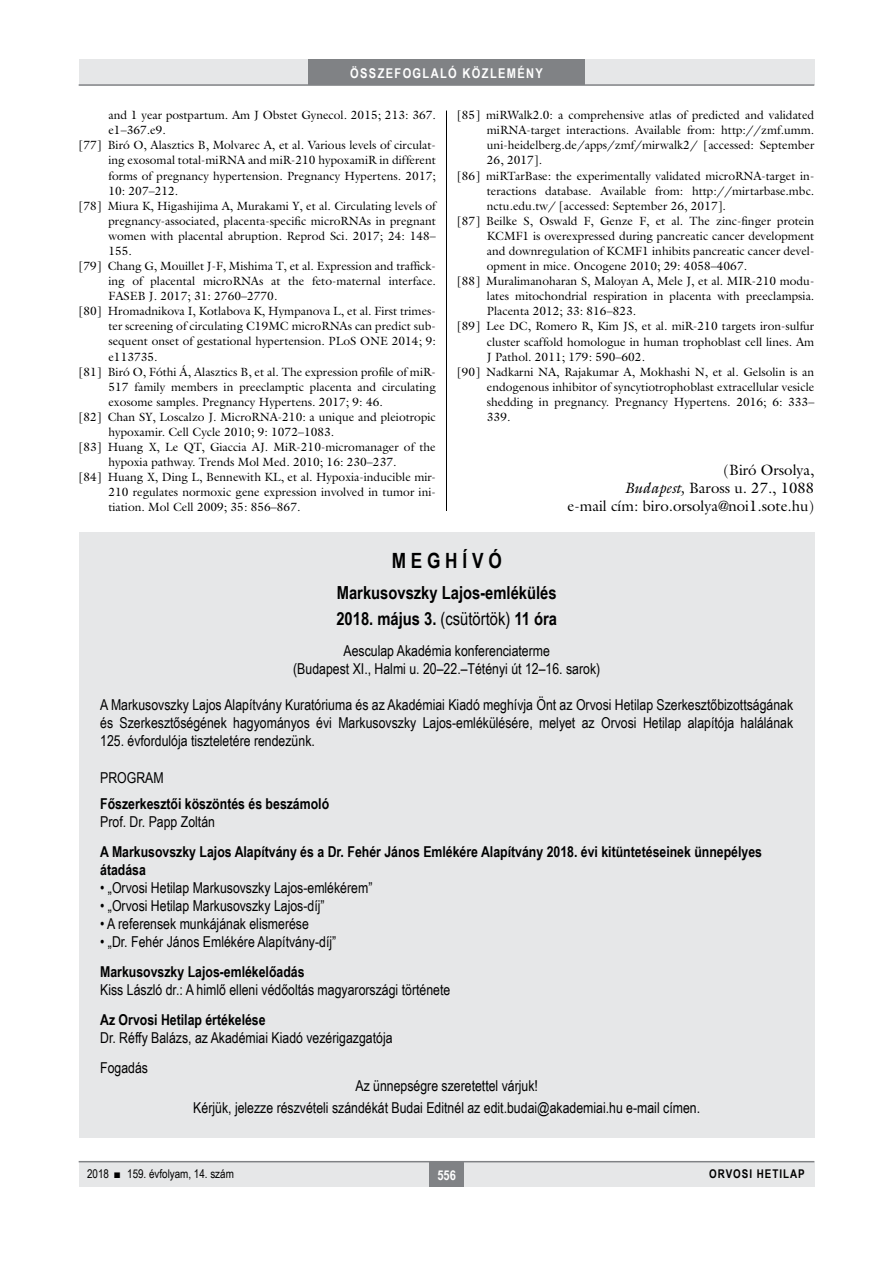
<style>
.page{position:relative;width:893px;height:1263px;background:#fff}
.page>*{position:absolute;margin:0;border:0;box-sizing:border-box;transform-origin:0 0}
.Rendezvenyek_cim{font:700 21px "Arial Narrow";color:#000}
.Rendezvenyek_cim-2{font:700 18px "Arial Narrow";color:#000}
.Rendezvenyek_cim-3{font:15px/18px "Arial Narrow";color:#000;text-align:justify}
.Rendezvenyek_cim-4{font:700 15px/18px "Arial Narrow";color:#000}
.irodalom_szerzo{font:15px "Galliard Reg";color:#000}
.t1{font:700 13.5px "Arial Narrow";letter-spacing:.1em;color:#fff}
.t2{font:12px/15.1px "Galliard Reg";color:#000;text-align:justify}
.t3{font:12px "Arial Narrow";color:#000}
.t4{font:700 12px "Arial Narrow";letter-spacing:.08em;color:#000}
.s1{font-style:italic}
.s2{font-weight:400}
</style>
<div class="page">
<div style="left:79px;top:1161px;width:735px;height:25px;background:#e6e7e8"></div>
<hr style="left:79px;top:1161px;width:735px;height:1px;background:#808285">
<div style="left:430px;top:1161px;width:34px;height:25px;background:#808285"></div>
<div style="left:79px;top:60px;width:735px;height:25px;background:#e6e7e8"></div>
<div style="left:308px;top:60px;width:277px;height:25px;background:#808285"></div>
<hr style="left:79px;top:84px;width:735px;height:2px;background:#808285">
<hr style="left:446px;top:111px;width:1px;height:1026px;background:#000">
<div style="left:79px;top:531px;width:736px;height:606px;background:#e6e7e8"></div>
<p class="t1" style="left:350px;top:63px;width:194px">ÖSSZEFOGLALÓ KÖZLEMÉNY</p>
<p class="t2" style="left:108px;top:107px;width:329px">and 1 year postpartum. Am J Obstet Gynecol. 2015; 213: 367. e1–367.e9.</p>
<p class="t2" style="left:108px;top:138px;width:329px;text-indent:-30px">[77] Biró O, Alasztics B, Molvarec A, et al. Various levels of circulat&shy;ing exosomal total-miRNA and miR-210 hypoxamiR in different forms of pregnancy hypertension. Pregnancy Hypertens. 2017; 10: 207–212.</p>
<p class="t2" style="left:108px;top:198px;width:329px;text-indent:-30px">[78] Miura K, Higashijima A, Murakami Y, et al. Circulating levels of pregnancy-associated, placenta-specific microRNAs in pregnant women with placental abruption. Reprod Sci. 2017; 24: 148– 155.</p>
<p class="t2" style="left:108px;top:258px;width:329px;text-indent:-30px">[79] Chang G, Mouillet J-F, Mishima T, et al. Expression and traffick&shy;ing of placental microRNAs at the feto-maternal interface.<br>FASEB J. 2017; 31: 2760–2770.</p>
<p class="t2" style="left:108px;top:303px;width:329px;text-indent:-30px">[80] Hromadnikova I, Kotlabova K, Hympanova L, et al. First trimes&shy;ter screening of circulating C19MC microRNAs can predict sub&shy;sequent onset of gestational hypertension. PLoS ONE 2014; 9: e113735.</p>
<p class="t2" style="left:108px;top:364px;width:329px;text-indent:-30px">[81] Biró O, Fóthi Á, Alasztics B, et al. The expression profile of miR-517 family members in preeclamptic placenta and circulating exosome samples. Pregnancy Hypertens. 2017; 9: 46.</p>
<p class="t2" style="left:108px;top:409px;width:329px;text-indent:-30px">[82] Chan SY, Loscalzo J. MicroRNA-210: a unique and pleiotropic hypoxamir. Cell Cycle 2010; 9: 1072–1083.</p>
<p class="t2" style="left:108px;top:439px;width:329px;text-indent:-30px">[83] Huang X, Le QT, Giaccia AJ. MiR-210-micromanager of the hypoxia pathway. Trends Mol Med. 2010; 16: 230–237.</p>
<p class="t2" style="left:108px;top:469px;width:329px;text-indent:-30px">[84] Huang X, Ding L, Bennewith KL, et al. Hypoxia-inducible mir-210 regulates normoxic gene expression involved in tumor ini&shy;tiation. Mol Cell 2009; 35: 856–867.</p>
<p class="t2" style="left:487px;top:107px;width:329px;text-indent:-30px">[85] miRWalk2.0: a comprehensive atlas of predicted and validated miRNA-target interactions. Available from: http://zmf.umm. uni-heidelberg.de/apps/zmf/mirwalk2/ [accessed: September 26, 2017].</p>
<p class="t2" style="left:487px;top:168px;width:329px;text-indent:-30px">[86] miRTarBase: the experimentally validated microRNA-target in&shy;teractions database. Available from: http://mirtarbase.mbc. nctu.edu.tw/ [accessed: September 26, 2017].</p>
<p class="t2" style="left:487px;top:213px;width:329px;text-indent:-30px">[87] Beilke S, Oswald F, Genze F, et al. The zinc-finger protein KCMF1 is overexpressed during pancreatic cancer development and downregulation of KCMF1 inhibits pancreatic cancer devel&shy;opment in mice. Oncogene 2010; 29: 4058–4067.</p>
<p class="t2" style="left:487px;top:273px;width:329px;text-indent:-30px">[88] Muralimanoharan S, Maloyan A, Mele J, et al. MIR-210 modu&shy;lates mitochondrial respiration in placenta with preeclampsia.<br>Placenta 2012; 33: 816–823.</p>
<p class="t2" style="left:487px;top:319px;width:329px;text-indent:-30px">[89] Lee DC, Romero R, Kim JS, et al. miR-210 targets iron-sulfur cluster scaffold homologue in human trophoblast cell lines. Am J Pathol. 2011; 179: 590–602.</p>
<p class="t2" style="left:487px;top:364px;width:329px;text-indent:-30px">[90] Nadkarni NA, Rajakumar A, Mokhashi N, et al. Gelsolin is an endogenous inhibitor of syncytiotrophoblast extracellular vesicle shedding in pregnancy. Pregnancy Hypertens. 2016; 6: 333– 339.</p>
<p class="irodalom_szerzo" style="left:723px;top:461px;width:92px">(Biró Orsolya,</p>
<p class="irodalom_szerzo" style="left:625px;top:479px;width:191px"><span class="s1">Budapest,</span> Baross u. 27., 1088</p>
<p class="irodalom_szerzo" style="left:568px;top:497px;width:248px">e-mail cím: biro.orsolya@noi1.sote.hu)</p>
<p class="Rendezvenyek_cim" style="left:392px;top:545px;width:112px">M E G H Í V Ó</p>
<p class="Rendezvenyek_cim-2" style="left:337px;top:579px;width:221px">Markusovszky Lajos-emlékülés</p>
<p class="Rendezvenyek_cim-2" style="left:336px;top:605px;width:222px">2018. május 3. <span class="s2">(csütörtök)</span> 11 óra</p>
<p class="Rendezvenyek_cim-3" style="left:343px;top:642px;width:208px">Aesculap Akadémia konferenciaterme</p>
<p class="Rendezvenyek_cim-3" style="left:293px;top:660px;width:309px">(Budapest XI., Halmi u. 20–22.–Tétényi út 12–16. sarok)</p>
<p class="Rendezvenyek_cim-3" style="left:100px;top:696px;width:695px">A Markusovszky Lajos Alapítvány Kuratóriuma és az Akadémiai Kiadó meghívja Önt az Orvosi Hetilap Szerkesztőbizottságának és Szerkesztőségének hagyományos évi Markusovszky Lajos-emlékülésére, melyet az Orvosi Hetilap alapítója halálának 125. évfordulója tiszteletére rendezünk.</p>
<p class="Rendezvenyek_cim-3" style="left:100px;top:768px;width:65px">PROGRAM</p>
<p class="Rendezvenyek_cim-4" style="left:100px;top:794px;width:231px">Főszerkesztői köszöntés és beszámoló</p>
<p class="Rendezvenyek_cim-3" style="left:100px;top:812px;width:116px">Prof. Dr. Papp Zoltán</p>
<p class="Rendezvenyek_cim-4" style="left:100px;top:842px;width:663px">A Markusovszky Lajos Alapítvány és a Dr. Fehér János Emlékére Alapítvány 2018. évi kitüntetéseinek ünnepélyes átadása</p>
<p class="Rendezvenyek_cim-3" style="left:100px;top:878px;width:274px">• „Orvosi Hetilap Markusovszky Lajos-emlékérem”</p>
<p class="Rendezvenyek_cim-3" style="left:100px;top:896px;width:226px">• „Orvosi Hetilap Markusovszky Lajos-díj”</p>
<p class="Rendezvenyek_cim-3" style="left:100px;top:914px;width:210px">• A referensek munkájának elismerése</p>
<p class="Rendezvenyek_cim-3" style="left:100px;top:932px;width:238px">• „Dr. Fehér János Emlékére Alapítvány-díj”</p>
<p class="Rendezvenyek_cim-4" style="left:100px;top:962px;width:206px">Markusovszky Lajos-emlékelőadás</p>
<p class="Rendezvenyek_cim-3" style="left:100px;top:980px;width:352px">Kiss László dr.: A himlő elleni védőoltás magyarországi története</p>
<p class="Rendezvenyek_cim-4" style="left:100px;top:1010px;width:167px">Az Orvosi Hetilap értékelése</p>
<p class="Rendezvenyek_cim-3" style="left:100px;top:1028px;width:294px">Dr. Réffy Balázs, az Akadémiai Kiadó vezérigazgatója</p>
<p class="Rendezvenyek_cim-3" style="left:100px;top:1058px;width:49px">Fogadás</p>
<p class="Rendezvenyek_cim-3" style="left:355px;top:1076px;width:184px">Az ünnepségre szeretettel várjuk!</p>
<p class="Rendezvenyek_cim-3" style="left:193px;top:1098px;width:508px">Kérjük, jelezze részvételi szándékát Budai Editnél az edit.budai@akademiai.hu e-mail címen.</p>
<p class="t3" style="left:87px;top:1165px;width:148px">2018 ■ 159. évfolyam, 14. szám</p>
<p class="t1" style="left:437px;top:1165px;width:20px">556</p>
<p class="t4" style="left:709px;top:1165px;width:97px">ORVOSI HETILAP</p>
</div>
